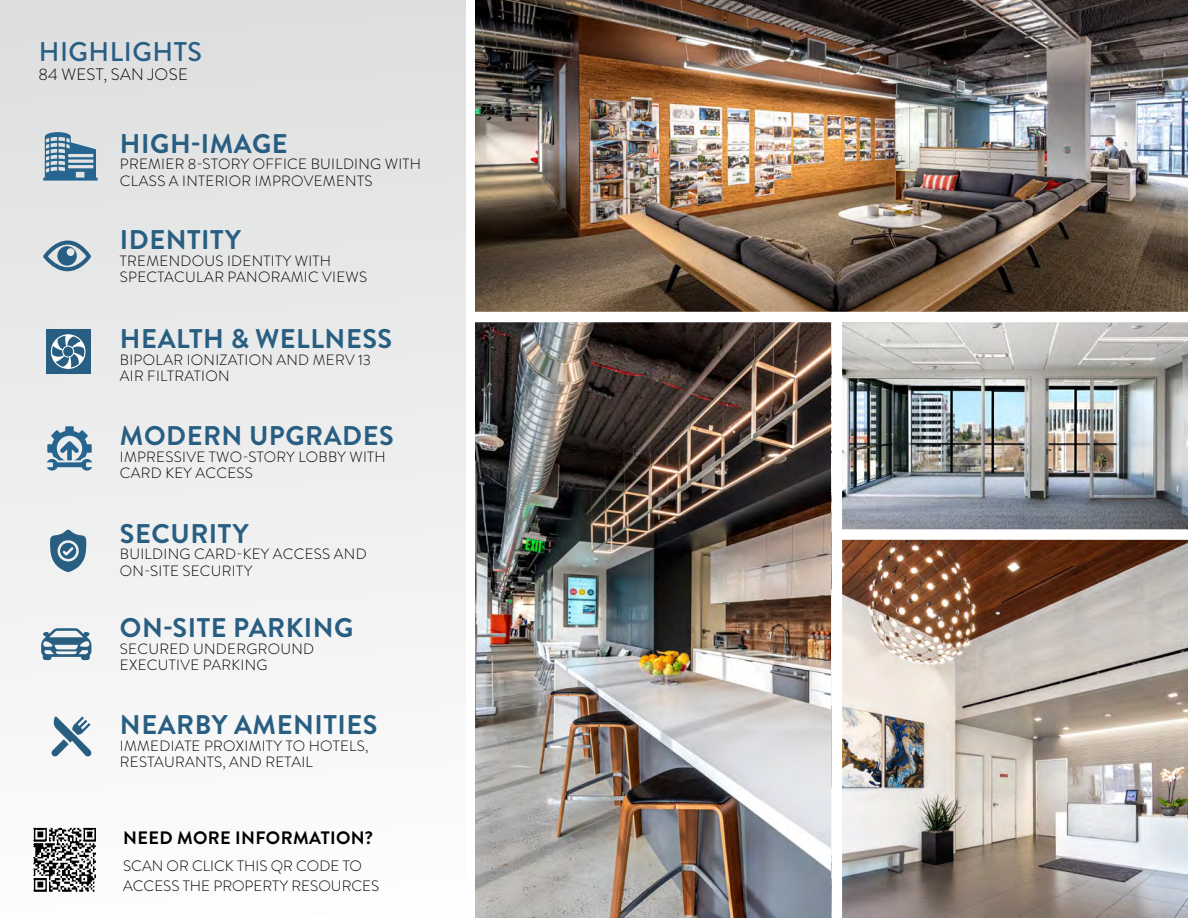
<style>
.page{position:relative;width:1188px;height:918px;background:#fff}
.page>*{position:absolute;margin:0;border:0;box-sizing:border-box;transform-origin:0 0}
.t1{font:700 27px "Brandon Grotesque";letter-spacing:.02em;color:#285e82}
.t2{font:500 27px "Brandon Grotesque";letter-spacing:.02em;color:#285e82}
.t3{font:700 18px "Brandon Grotesque";letter-spacing:.02em;color:#000}
.t4{font:300 16.5px "Brandon Grotesque";letter-spacing:.02em;color:#000}
.t5{font:300 15px/19.5px "Brandon Grotesque";color:#000}
.t6{font:300 14.85px/16.5px "Brandon Grotesque";letter-spacing:.02em;color:#000}
</style>
<div class="page">
<div style="left:0;top:0;width:465px;height:918px;background:linear-gradient(to bottom,#dddedf,#fdfdfe)"></div>
<img style="left:475px;top:0;width:713px;height:312px">
<img style="left:475px;top:322px;width:357px;height:596px">
<img style="left:842px;top:322px;width:346px;height:207px">
<img style="left:842px;top:540px;width:346px;height:378px">
<svg style="left:50px;top:529px;width:36px;height:43px"></svg>
<svg style="left:52px;top:716px;width:39px;height:40px"></svg>
<svg style="left:43px;top:241px;width:48px;height:30px"></svg>
<svg style="left:41px;top:628px;width:50px;height:32px"></svg>
<img style="left:32px;top:826px;width:64px;height:67px">
<svg style="left:47px;top:426px;width:45px;height:45px;background:#8aa9bf"></svg>
<svg style="left:43px;top:132px;width:55px;height:49px;background:#7c9fb6"></svg>
<div style="left:46px;top:329px;width:44px;height:45px;background:#285e82"></div>
<svg style="left:51px;top:334px;width:35px;height:35px"></svg>
<svg style="left:52px;top:336px;width:32px;height:32px"></svg>
<svg style="left:62px;top:346px;width:12px;height:12px"></svg>
<div style="left:63px;top:347px;width:10px;height:10px;background:#285e82;border-radius:50%"></div>
<h1 class="t2" style="left:39px;top:33px;width:165px">HIGHLIGHTS</h1>
<p class="t4" style="left:39px;top:63px;width:151px">84 WEST, SAN JOSE</p>
<h1 class="t1" style="left:120px;top:125px;width:169px">HIGH-IMAGE</h1>
<p class="t6" style="left:120px;top:156px;width:303px">PREMIER 8-STORY OFFICE BUILDING WITH<br>CLASS A INTERIOR IMPROVEMENTS</p>
<h1 class="t1" style="left:120px;top:221px;width:123px">IDENTITY</h1>
<p class="t6" style="left:120px;top:253px;width:249px">TREMENDOUS IDENTITY WITH<br>SPECTACULAR PANORAMIC VIEWS</p>
<h1 class="t1" style="left:120px;top:320px;width:274px">HEALTH &amp; WELLNESS</h1>
<p class="t6" style="left:120px;top:351px;width:253px">BIPOLAR IONIZATION AND MERV 13<br>AIR FILTRATION</p>
<h1 class="t1" style="left:120px;top:417px;width:275px">MODERN UPGRADES</h1>
<p class="t6" style="left:120px;top:448px;width:267px">IMPRESSIVE TWO-STORY LOBBY WITH<br>CARD KEY ACCESS</p>
<h1 class="t1" style="left:120px;top:515px;width:130px">SECURITY</h1>
<p class="t6" style="left:120px;top:546px;width:248px">BUILDING CARD-KEY ACCESS AND<br>ON-SITE SECURITY</p>
<h1 class="t1" style="left:120px;top:609px;width:235px">ON-SITE PARKING</h1>
<p class="t6" style="left:120px;top:641px;width:196px">SECURED UNDERGROUND<br>EXECUTIVE PARKING</p>
<h1 class="t1" style="left:120px;top:706px;width:259px">NEARBY AMENITIES</h1>
<p class="t6" style="left:120px;top:738px;width:250px">IMMEDIATE PROXIMITY TO HOTELS,<br>RESTAURANTS, AND RETAIL</p>
<p class="t3" style="left:123px;top:825px;width:251px">NEED MORE INFORMATION?</p>
<p class="t5" style="left:123px;top:856px;width:258px">SCAN OR CLICK THIS QR CODE TO<br>ACCESS THE PROPERTY RESOURCES</p>
</div>
